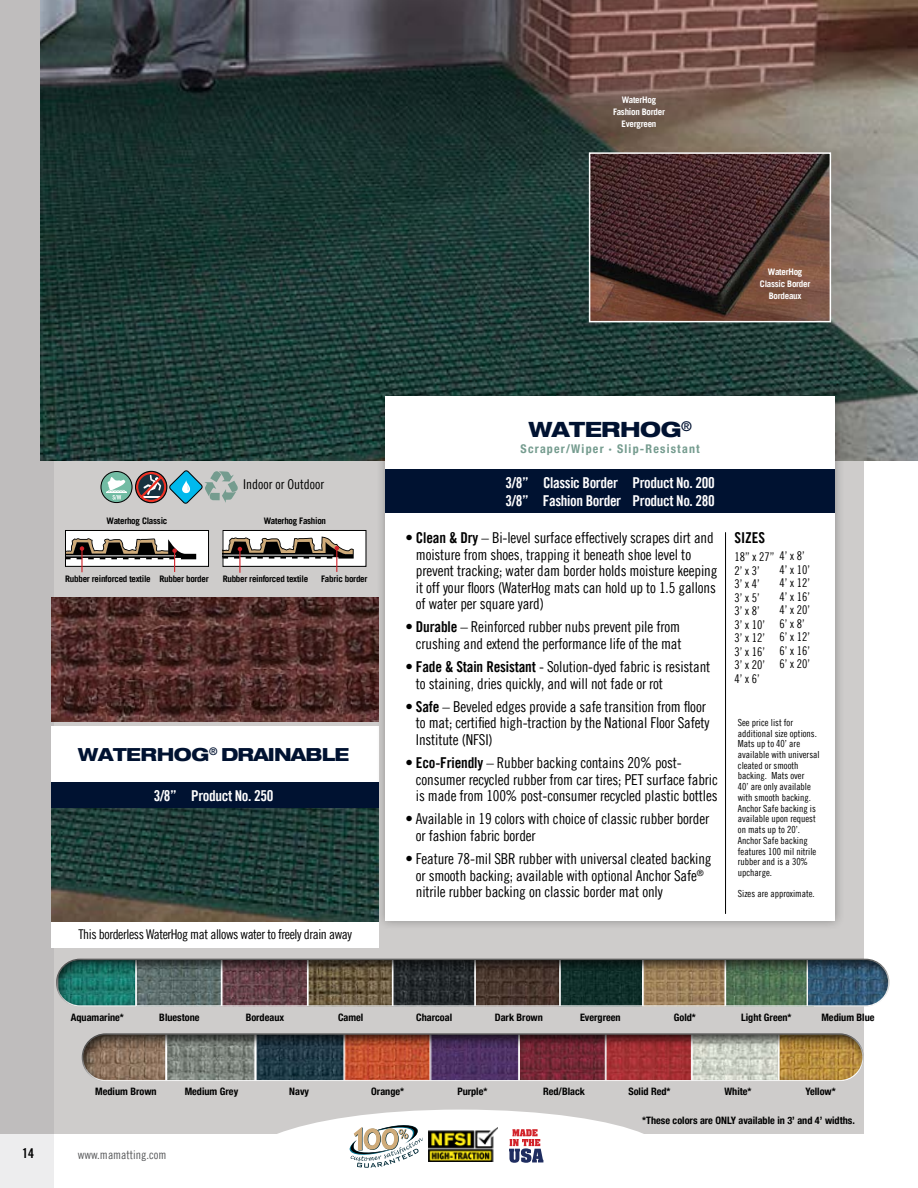
<style>
.page{position:relative;width:918px;height:1188px;background:#fff}
.page>*{position:absolute;margin:0;border:0;box-sizing:border-box;transform-origin:0 0}
.t1{font:800 expanded 21px "Helvetica Neue LT Pro";letter-spacing:-.025em;color:#001231}
.t2{font:800 expanded 18px "Helvetica Neue LT Pro";letter-spacing:-.045em;color:#001231}
.t3{font:15px/16.5px "Trade Gothic LT Pro Cn 18";letter-spacing:-.01em;color:#000}
.t4{font:15px/18px "Trade Gothic LT Pro Bd Cn 20";letter-spacing:-.025em;color:#fff}
.t5{font:15px "Trade Gothic LT Pro Bd Cn 20";color:#000}
.t6{font:13.5px "Trade Gothic LT Pro Cn 18";letter-spacing:-.03em;color:#000}
.t7{font:13.5px "Trade Gothic LT Pro Cn 18";color:#000}
.t8{font:13.5px "Trade Gothic LT Pro Bd Cn 20";color:#000}
.t9{font:12px/13.5px "Trade Gothic LT Pro Cn 18";color:#000}
.t10{font:700 condensed 12px "Helvetica Neue LT Pro";letter-spacing:.1em;color:#759c8f}
.t11{font:12px "Trade Gothic LT Pro Cn 18";color:#58595b}
.t12{font:700 condensed 10.2px "Helvetica Neue LT Pro";color:#000}
.t13{font:9.75px/10.8px "Trade Gothic LT Pro Cn 18";color:#000}
.t14{font:700 9px "Trade Gothic LT Pro";letter-spacing:-.03em;color:#000}
.t15{font:700 9px/12px "Trade Gothic LT Pro";letter-spacing:-.03em;color:#fff;text-align:center}
.s1{font-family:"Trade Gothic LT Pro Bd Cn 20"}
</style>
<div class="page">
<div style="left:54px;top:461px;width:810px;height:673px;background:#cecccb"></div>
<div style="left:0;top:0;width:54px;height:1188px;background:#bfbdbd"></div>
<div style="left:65px;top:530px;width:144px;height:36px;background:#fff"></div>
<div style="left:65px;top:530px;width:144px;height:37px;border:1px solid #000"></div>
<div style="left:223px;top:530px;width:143px;height:36px;background:#fff"></div>
<div style="left:223px;top:530px;width:143px;height:37px;border:1px solid #000"></div>
<svg style="left:65px;top:538px;width:131px;height:34px"></svg>
<svg style="left:223px;top:537px;width:131px;height:36px"></svg>
<img style="left:51px;top:597px;width:325px;height:124px">
<div style="left:51px;top:726px;width:328px;height:222px;background:#fff"></div>
<img style="left:51px;top:808px;width:325px;height:113px">
<div style="left:51px;top:783px;width:328px;height:25px;background:#001231"></div>
<img style="left:40px;top:0;width:878px;height:461px">
<div style="left:376px;top:387px;width:469px;height:544px;background:#000;opacity:.3"></div>
<div style="left:385px;top:396px;width:450px;height:525px;background:#fff"></div>
<hr style="left:725px;top:532px;width:1px;height:382px;background:#000">
<div style="left:385px;top:469px;width:450px;height:44px;background:#001231"></div>
<img style="left:592px;top:155px;width:236px;height:164px">
<div style="left:589px;top:152px;width:242px;height:170px;border:2px solid #fff"></div>
<svg style="left:101px;top:472px;width:31px;height:31px"></svg>
<div style="left:100px;top:471px;width:33px;height:32px;border:1px solid #000;border-radius:50%"></div>
<svg style="left:106px;top:476px;width:21px;height:24px"></svg>
<div style="left:135px;top:471px;width:32px;height:32px;border:1px solid #000;border-radius:50%"></div>
<svg style="left:349px;top:1123px;width:73px;height:45px"></svg>
<img style="left:429px;top:1126px;width:68px;height:36px">
<svg style="left:509px;top:1129px;width:34px;height:34px"></svg>
<svg style="left:136px;top:469px;width:102px;height:35px;background:#8da0a5"></svg>
<div style="left:55px;top:956px;width:836px;height:51px;background:#000;opacity:.75"></div>
<div style="left:81px;top:1030px;width:783px;height:51px;background:#000;opacity:.75"></div>
<p class="t15" style="left:613px;top:94px;width:53px">WaterHog<br>Fashion Border<br>Evergreen</p>
<p class="t15" style="left:760px;top:265px;width:52px">WaterHog<br>Classic Border<br>Bordeaux</p>
<p class="t14" style="left:107px;top:515px;width:62px">Waterhog Classic</p>
<p class="t7" style="left:243px;top:476px;width:82px">Indoor or Outdoor</p>
<p class="t14" style="left:264px;top:515px;width:64px">Waterhog Fashion</p>
<p class="t14" style="left:65px;top:574px;width:145px">Rubber reinforced textile Rubber border</p>
<p class="t14" style="left:223px;top:574px;width:87px">Rubber reinforced textile</p>
<p class="t14" style="left:321px;top:574px;width:48px">Fabric border</p>
<p class="t2" style="left:78px;top:742px;width:273px">WATERHOG<sup>®</sup> DRAINABLE</p>
<p class="t4" style="left:154px;top:786px;width:121px">3/8” Product No. 250</p>
<p class="t6" style="left:78px;top:926px;width:275px">This borderless WaterHog mat allows water to freely drain away</p>
<p class="t12" style="left:71px;top:1011px;width:55px">Aquamarine*</p>
<p class="t12" style="left:159px;top:1011px;width:42px">Bluestone</p>
<p class="t12" style="left:246px;top:1011px;width:40px">Bordeaux</p>
<p class="t12" style="left:338px;top:1011px;width:27px">Camel</p>
<h1 class="t1" style="left:528px;top:416px;width:165px">WATERHOG<sup>®</sup></h1>
<p class="t10" style="left:521px;top:441px;width:181px">Scraper/Wiper · Slip-Resistant</p>
<p class="t4" style="left:506px;top:474px;width:211px">3/8” Classic Border Product No. 200<br>3/8” Fashion Border Product No. 280</p>
<p class="t3" style="left:416px;top:529px;width:303px;text-indent:-10px">• <span class="s1">Clean &amp; Dry</span> – Bi-level surface effectively scrapes dirt and moisture from shoes, trapping it beneath shoe level to prevent tracking; water dam border holds moisture keeping it off your floors (WaterHog mats can hold up to 1.5 gallons of water per square yard)</p>
<p class="t3" style="left:405px;top:619px;width:278px;text-align:right">• <span class="s1">Durable</span> – Reinforced rubber nubs prevent pile from crushing and extend the performance life of the mat</p>
<p class="t3" style="left:416px;top:658px;width:296px;text-indent:-10px">• <span class="s1">Fade &amp; Stain Resistant</span> - Solution-dyed fabric is resistant to staining, dries quickly, and will not fade or rot</p>
<p class="t3" style="left:416px;top:698px;width:295px;text-indent:-10px">• <span class="s1">Safe</span> – Beveled edges provide a safe transition from floor to mat; certified high-traction by the National Floor Safety<br>Institute (NFSI)</p>
<p class="t3" style="left:416px;top:754px;width:304px;text-indent:-10px">• <span class="s1">Eco-Friendly</span> – Rubber backing contains 20% post&shy;consumer recycled rubber from car tires; PET surface fabric is made from 100% post-consumer recycled plastic bottles</p>
<p class="t3" style="left:416px;top:811px;width:295px;text-indent:-10px">• Available in 19 colors with choice of classic rubber border or fashion fabric border</p>
<p class="t3" style="left:416px;top:850px;width:297px;text-indent:-10px">• Feature 78-mil SBR rubber with universal cleated backing or smooth backing; available with optional Anchor Safe<sup>® </sup>nitrile rubber backing on classic border mat only</p>
<p class="t5" style="left:734px;top:529px;width:32px">SIZES</p>
<p class="t9" style="left:734px;top:550px;width:72px">18” x 27” 4’ x 8’<br>2’ x 3’<br>3’ x 4’<br>3’ x 5’<br>3’ x 8’<br>3’ x 10’<br>3’ x 12’<br>3’ x 16’<br>3’ x 20’<br>4’ x 6’</p>
<p class="t9" style="left:780px;top:563px;width:32px">4’ x 10’<br>4’ x 12’<br>4’ x 16’<br>4’ x 20’<br>6’ x 8’<br>6’ x 12’<br>6’ x 16’<br>6’ x 20’</p>
<p class="t13" style="left:738px;top:717px;width:83px">See price list for additional size options.<br>Mats up to 40’ are available with universal cleated or smooth backing. Mats over<br>40’ are only available with smooth backing.<br>Anchor Safe backing is available upon request on mats up to 20’.<br>Anchor Safe backing features 100 mil nitrile rubber and is a 30% upcharge.</p>
<p class="t13" style="left:738px;top:888px;width:78px">Sizes are approximate.</p>
<p class="t12" style="left:416px;top:1011px;width:37px">Charcoal</p>
<p class="t12" style="left:495px;top:1011px;width:50px">Dark Brown</p>
<p class="t12" style="left:580px;top:1011px;width:42px">Evergreen</p>
<p class="t12" style="left:674px;top:1011px;width:24px">Gold*</p>
<p class="t12" style="left:741px;top:1011px;width:52px">Light Green*</p>
<p class="t12" style="left:821px;top:1011px;width:55px">Medium Blue</p>
<p class="t12" style="left:95px;top:1085px;width:63px">Medium Brown</p>
<p class="t12" style="left:185px;top:1085px;width:55px">Medium Grey</p>
<p class="t8" style="left:22px;top:1145px;width:13px">14</p>
<p class="t11" style="left:78px;top:1147px;width:90px">www.mamatting.com</p>
<p class="t12" style="left:289px;top:1085px;width:21px">Navy</p>
<p class="t12" style="left:371px;top:1085px;width:34px">Orange*</p>
<p class="t12" style="left:457px;top:1085px;width:32px">Purple*</p>
<p class="t12" style="left:543px;top:1085px;width:43px">Red/Black</p>
<p class="t12" style="left:628px;top:1085px;width:44px">Solid Red*</p>
<p class="t12" style="left:725px;top:1085px;width:29px">White*</p>
<p class="t12" style="left:806px;top:1085px;width:32px">Yellow*</p>
<p class="t12" style="left:642px;top:1114px;width:214px">*These colors are ONLY available in 3’ and 4’ widths.</p>
</div>
